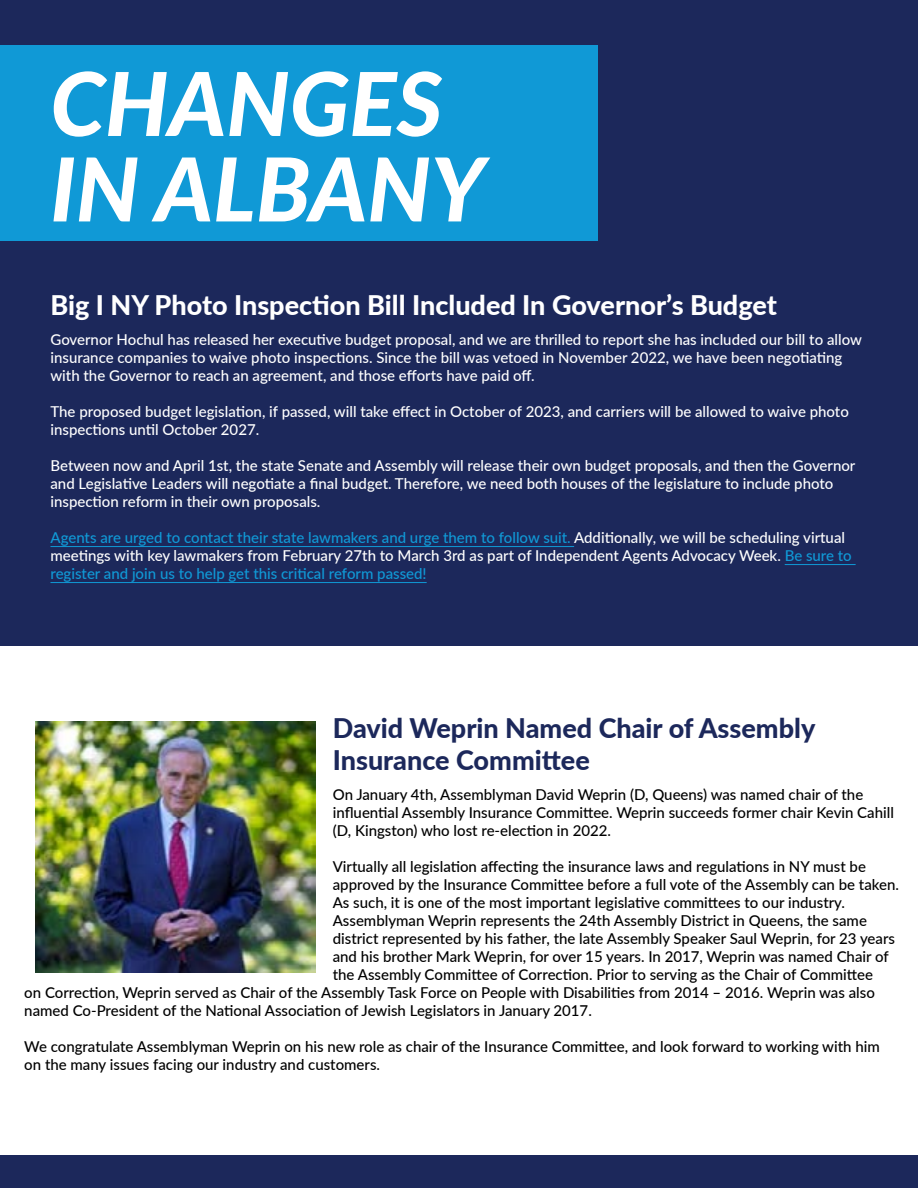
<style>
.page{position:relative;width:918px;height:1188px;background:#fff}
.page>*{position:absolute;margin:0;border:0;box-sizing:border-box;transform-origin:0 0}
.t1{font:italic 800 88.05px/85.5px "Lato";color:#fff}
.t2{font:800 27px "Lato";color:#fff}
.t3{font:800 27px/32.4px "Lato";color:#1c285b}
.t4{font:500 15px/18px "Lato";color:#000}
.t5{font:500 15px/18px "Lato";color:#fff}
.s1{color:#1099d6}
</style>
<div class="page">
<div style="left:0;top:0;width:918px;height:645px;background:#1c285b"></div>
<div style="left:0;top:1156px;width:918px;height:32px;background:#1c285b"></div>
<div style="left:0;top:45px;width:597px;height:196px;background:#1099d6"></div>
<img style="left:36px;top:721px;width:280px;height:252px">
<hr style="left:50px;top:546px;width:524px;height:1px;background:#1099d6">
<hr style="left:785px;top:564px;width:71px;height:1px;background:#1099d6">
<hr style="left:50px;top:582px;width:377px;height:1px;background:#1099d6">
<h1 class="t1" style="left:50px;top:57px;width:436px">CHANGES<br>IN ALBANY</h1>
<h2 class="t2" style="left:50px;top:285px;width:728px">Big I NY Photo Inspection Bill Included In Governor’s Budget</h2>
<p class="t5" style="left:50px;top:330px;width:813px">Governor Hochul has released her executive budget proposal, and we are thrilled to report she has included our bill to allow insurance companies to waive photo inspections. Since the bill was vetoed in November 2022, we have been negotiating with the Governor to reach an agreement, and those efforts have paid off.</p>
<p class="t5" style="left:50px;top:402px;width:800px">The proposed budget legislation, if passed, will take effect in October of 2023, and carriers will be allowed to waive photo inspections until October 2027.</p>
<p class="t5" style="left:50px;top:456px;width:806px">Between now and April 1st, the state Senate and Assembly will release their own budget proposals, and then the Governor and Legislative Leaders will negotiate a final budget. Therefore, we need both houses of the legislature to include photo inspection reform in their own proposals.</p>
<p class="t5" style="left:50px;top:528px;width:803px"><span class="s1">Agents are urged to contact their state lawmakers and urge them to follow suit.</span> Additionally, we will be scheduling virtual meetings with key lawmakers from February 27th to March 3rd as part of Independent Agents Advocacy Week. <span class="s1">Be sure to register and join us to help get this critical reform passed!</span></p>
<h2 class="t3" style="left:333px;top:710px;width:484px">David Weprin Named Chair of Assembly<br>Insurance Committee</h2>
<p class="t4" style="left:333px;top:785px;width:563px">On January 4th, Assemblyman David Weprin (D, Queens) was named chair of the influential Assembly Insurance Committee. Weprin succeeds former chair Kevin Cahill (D, Kingston) who lost re-election in 2022.</p>
<p class="t4" style="left:333px;top:857px;width:535px">Virtually all legislation affecting the insurance laws and regulations in NY must be</p>
<p class="t4" style="left:333px;top:875px;width:568px">approved by the Insurance Committee before a full vote of the Assembly can be taken.</p>
<p class="t4" style="left:333px;top:893px;width:514px">As such, it is one of the most important legislative committees to our industry.</p>
<p class="t4" style="left:333px;top:911px;width:536px">Assemblyman Weprin represents the 24th Assembly District in Queens, the same</p>
<p class="t4" style="left:333px;top:929px;width:564px">district represented by his father, the late Assembly Speaker Saul Weprin, for 23 years</p>
<p class="t4" style="left:333px;top:947px;width:558px">and his brother Mark Weprin, for over 15 years. In 2017, Weprin was named Chair of</p>
<p class="t4" style="left:333px;top:965px;width:542px">the Assembly Committee of Correction. Prior to serving as the Chair of Committee</p>
<p class="t4" style="left:24px;top:983px;width:852px">on Correction, Weprin served as Chair of the Assembly Task Force on People with Disabilities from 2014 – 2016. Weprin was also</p>
<p class="t4" style="left:24px;top:1001px;width:569px">named Co-President of the National Association of Jewish Legislators in January 2017.</p>
<p class="t4" style="left:24px;top:1037px;width:857px">We congratulate Assemblyman Weprin on his new role as chair of the Insurance Committee, and look forward to working with him on the many issues facing our industry and customers.</p>
</div>
